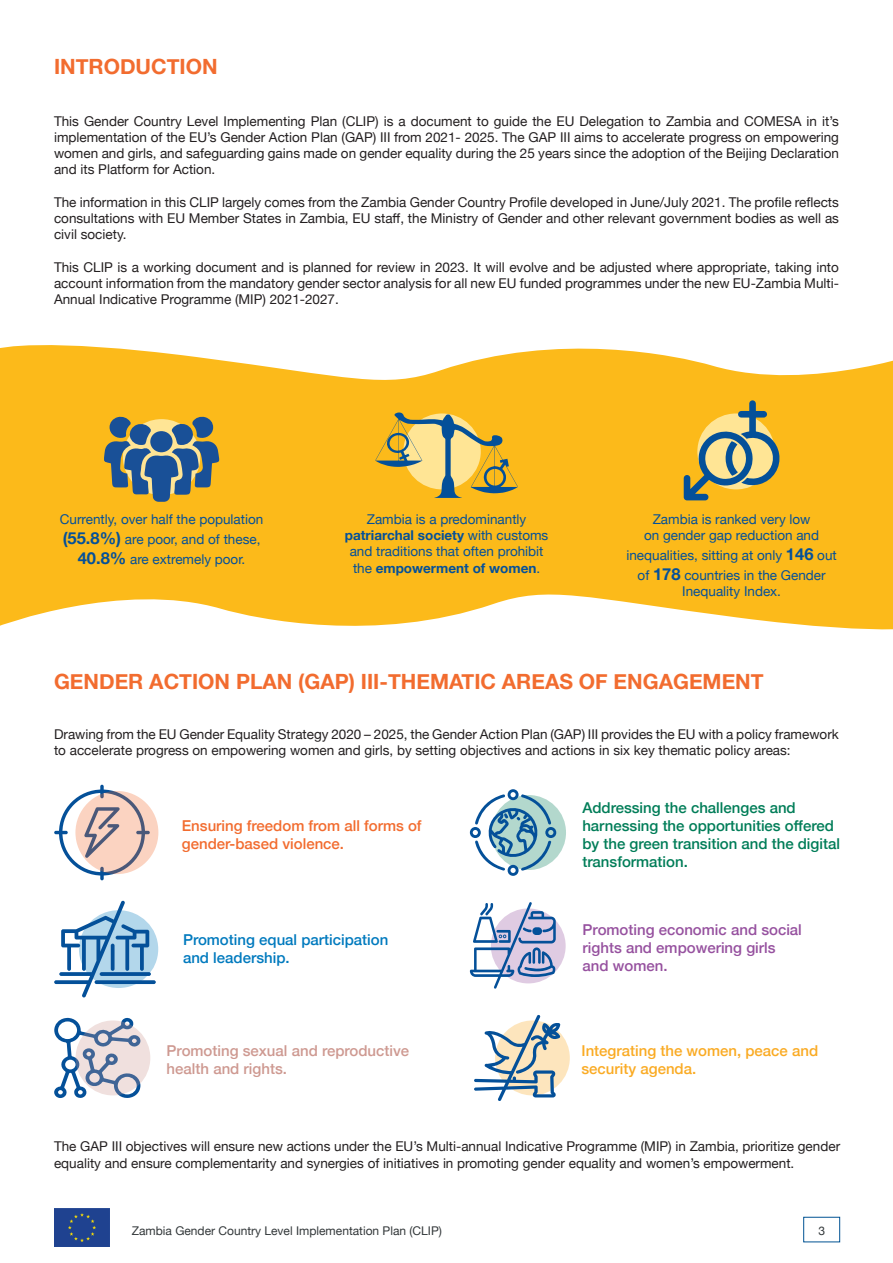
<style>
.page{position:relative;width:893px;height:1263px;background:#fff}
.page>*{position:absolute;margin:0;border:0;box-sizing:border-box;transform-origin:0 0}
.t1{font:700 21px "Helvetica Neue";color:#f26c2f}
.t2{font:500 15px/18px "Helvetica Neue";color:#007d58}
.t3{font:500 15px/18px "Helvetica Neue";color:#96519f}
.t4{font:500 15px/18px "Helvetica Neue";color:#f26c2f}
.t5{font:500 15px/18px "Helvetica Neue";color:#ce9991}
.t6{font:500 15px/18px "Helvetica Neue";color:#faab24}
.t7{font:500 15px/18px "Helvetica Neue";color:#007abe}
.t8{font:13.5px/16.2px "Helvetica Neue";color:#231f20;text-align:justify}
.t9{font:13.5px/16.2px "Helvetica Neue";color:#045099;text-align:center}
.t10{font:12px "Helvetica Neue";color:#323739}
.s1{font-weight:700;font-size:16.5px}
.s2{font-weight:700}
</style>
<div class="page">
<svg style="left:0;top:589px;width:893px;height:41px;fill:#fcba1a"></svg>
<svg style="left:0;top:345px;width:893px;height:244px;background:#fcbf2b"></svg>
<svg style="left:104px;top:416px;width:116px;height:86px;background:#7c8471"></svg>
<svg style="left:375px;top:412px;width:143px;height:86px;background:#d1b454"></svg>
<svg style="left:684px;top:400px;width:98px;height:100px;background:#bcab5f"></svg>
<svg style="left:491px;top:908px;width:75px;height:75px"></svg>
<svg style="left:470px;top:902px;width:86px;height:87px"></svg>
<svg style="left:54px;top:1017px;width:87px;height:81px"></svg>
<svg style="left:76px;top:1020px;width:74px;height:75px;background:#c4c1cc"></svg>
<svg style="left:79px;top:910px;width:79px;height:78px"></svg>
<svg style="left:95px;top:980px;width:61px;height:4px"></svg>
<svg style="left:54px;top:900px;width:95px;height:97px"></svg>
<div style="left:495px;top:1020px;width:75px;height:75px;background:#fde5bd;border-radius:50%"></div>
<svg style="left:474px;top:1015px;width:86px;height:86px"></svg>
<div style="left:491px;top:795px;width:75px;height:75px;background:#b3d8cd;border-radius:50%"></div>
<svg style="left:470px;top:789px;width:86px;height:87px"></svg>
<svg style="left:100px;top:785px;width:4px;height:13px"></svg>
<svg style="left:100px;top:867px;width:4px;height:13px"></svg>
<hr style="left:54px;top:831px;width:14px;height:3px;background:#045099;border-radius:2px">
<svg style="left:59px;top:789px;width:86px;height:86px"></svg>
<svg style="left:75px;top:791px;width:83px;height:83px;background:#dabcb4"></svg>
<div style="left:803px;top:1217px;width:37px;height:25px;border:1px solid #015393"></div>
<div style="left:54px;top:1209px;width:56px;height:37px;background:#1f4290"></div>
<p class="t1" style="left:54px;top:50px;width:165px">INTRODUCTION</p>
<p class="t8" style="left:54px;top:114px;width:786px">This Gender Country Level Implementing Plan (CLIP) is a document to guide the EU Delegation to Zambia and COMESA in it’s implementation of the EU’s Gender Action Plan (GAP) III from 2021- 2025. The GAP III aims to accelerate progress on empowering women and girls, and safeguarding gains made on gender equality during the 25 years since the adoption of the Beijing Declaration and its Platform for Action.</p>
<p class="t8" style="left:54px;top:195px;width:786px">The information in this CLIP largely comes from the Zambia Gender Country Profile developed in June/July 2021. The profile reflects consultations with EU Member States in Zambia, EU staff, the Ministry of Gender and other relevant government bodies as well as civil society.</p>
<p class="t8" style="left:54px;top:260px;width:786px">This CLIP is a working document and is planned for review in 2023. It will evolve and be adjusted where appropriate, taking into account information from the mandatory gender sector analysis for all new EU funded programmes under the new EU-Zambia Multi-Annual Indicative Programme (MIP) 2021-2027.</p>
<p class="t9" style="left:60px;top:510px;width:205px;line-height:19.8px">Currently, over half the population <span class="s1">(55.8%)</span> are poor, and of these,<br><span class="s1">40.8%</span> are extremely poor.</p>
<p class="t9" style="left:345px;top:512px;width:205px">Zambia is a predominantly <span class="s2">patriarchal society</span> with customs and traditions that often prohibit the <span class="s2">empowerment of women</span>.</p>
<p class="t9" style="left:644px;top:512px;width:177px">Zambia is ranked very low on gender gap reduction and</p>
<p class="t9" style="left:626px;top:546px;width:212px;line-height:19.8px">inequalities, sitting at only <span class="s1">146</span> out of <span class="s1">178</span> countries in the Gender</p>
<p class="t9" style="left:682px;top:584px;width:100px">Inequality Index.</p>
<p class="t1" style="left:54px;top:665px;width:711px">GENDER ACTION PLAN (GAP) III-THEMATIC AREAS OF ENGAGEMENT</p>
<p class="t8" style="left:54px;top:727px;width:786px">Drawing from the EU Gender Equality Strategy 2020 – 2025, the Gender Action Plan (GAP) III provides the EU with a policy framework to accelerate progress on empowering women and girls, by setting objectives and actions in six key thematic policy areas:</p>
<p class="t4" style="left:182px;top:815px;width:241px">Ensuring freedom from all forms of gender-based violence.</p>
<p class="t7" style="left:183px;top:930px;width:207px">Promoting equal participation and leadership.</p>
<p class="t5" style="left:167px;top:1041px;width:244px">Promoting sexual and reproductive health and rights.</p>
<p class="t2" style="left:582px;top:797px;width:259px">Addressing the challenges and harnessing the opportunities offered by the green transition and the digital transformation.</p>
<p class="t3" style="left:583px;top:920px;width:221px">Promoting economic and social rights and empowering girls</p>
<p class="t3" style="left:583px;top:956px;width:87px">and women.</p>
<p class="t6" style="left:581px;top:1041px;width:238px">Integrating the women, peace and security agenda.</p>
<p class="t8" style="left:54px;top:1139px;width:788px">The GAP III objectives will ensure new actions under the EU’s Multi-annual Indicative Programme (MIP) in Zambia, prioritize gender equality and ensure complementarity and synergies of initiatives in promoting gender equality and women’s empowerment.</p>
<p class="t10" style="left:132px;top:1222px;width:312px">Zambia Gender Country Level Implementation Plan (CLIP)</p>
<p class="t10" style="left:818px;top:1222px;width:8px">3</p>
</div>
